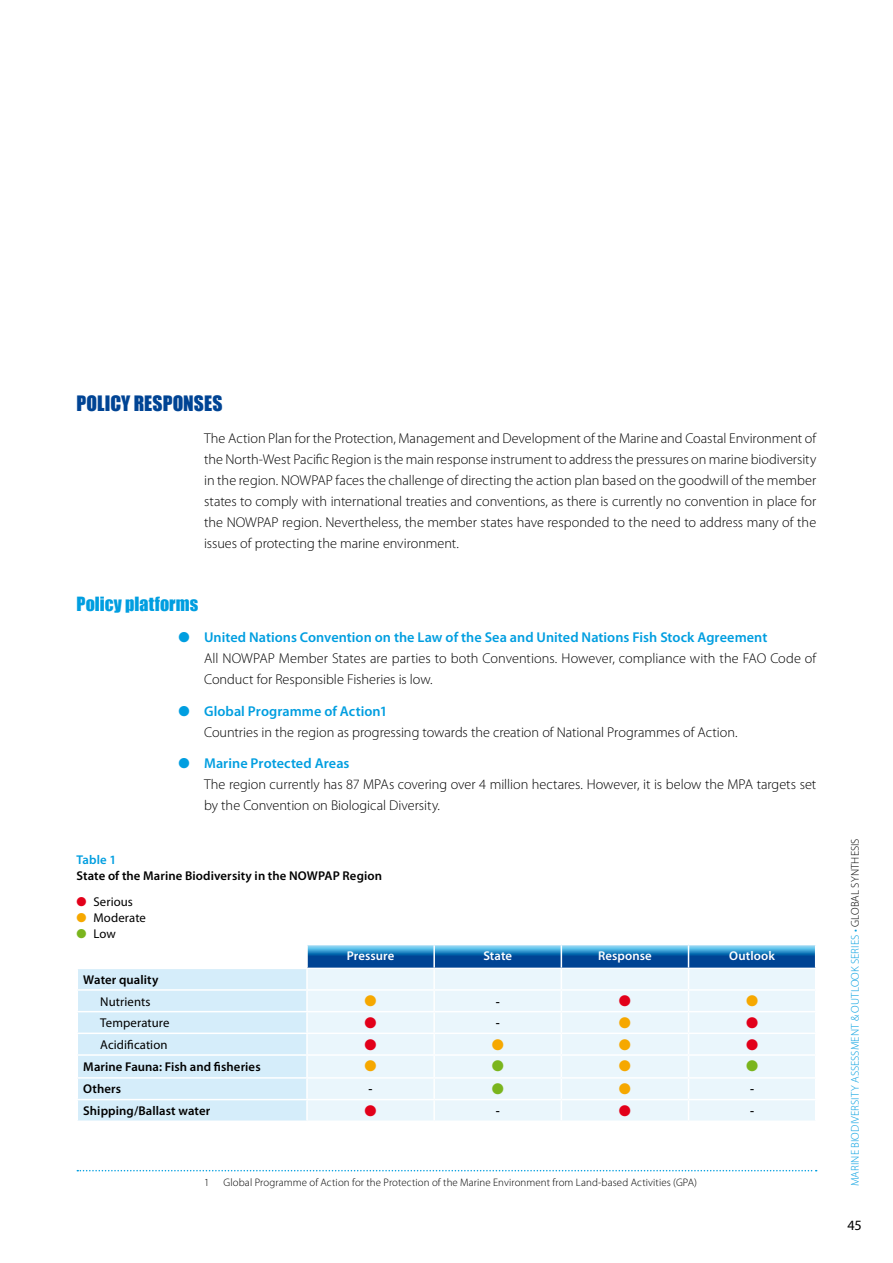
<style>
.page{position:relative;width:893px;height:1263px;background:#fff}
.page>*{position:absolute;margin:0;border:0;box-sizing:border-box;transform-origin:0 0}
.t1{font:19.5px "Impact";letter-spacing:.005em;color:#004494}
.t2{font:18px "Impact";letter-spacing:.005em;color:#009ee0}
.t3{font:15.3px "Zapf Dingbats ITC";color:#f6a800}
.t4{font:15.3px "Zapf Dingbats ITC";color:#e2001a}
.t5{font:15.3px "Zapf Dingbats ITC";color:#7ab51d}
.t6{font:300 14.25px/21px "Myriad Pro";color:#000}
.t7{font:14.25px "Myriad Pro";color:#000}
.t8{font:600 12.75px "Myriad Pro";letter-spacing:.005em;color:#000}
.t9{font:12.75px "Myriad Pro";letter-spacing:.01em;color:#000}
.t10{font:600 12.75px "Myriad Pro";letter-spacing:.01em;color:#fff}
.t11{font:600 12.75px "Myriad Pro";letter-spacing:.01em;color:#009ee0}
.t12{font:300 11.25px "Myriad Pro";letter-spacing:.01em;color:#009ee0}
.t13{font:300 10.8px "Myriad Pro";letter-spacing:.01em;color:#000}
.s1{color:#009ee0}
.s2{font-weight:600;color:#009ee0}
.s3{color:#e2001a}
.s4{color:#f6a800}
.s5{color:#7ab51d}
.s6{color:#000}
</style>
<div class="page">
<svg style="left:77px;top:1170px;width:740px;height:1px"></svg>
<svg style="left:78px;top:945px;width:738px;height:175px;background:#d5e8f5"></svg>
<h1 class="t1" style="left:77px;top:391px;width:147px">POLICY RESPONSES</h1>
<p class="t6" style="left:204px;top:427px;width:614px;text-align:justify">The Action Plan for the Protection, Management and Development of the Marine and Coastal Environment of the North-West Pacific Region is the main response instrument to address the pressures on marine biodiversity in the region. NOWPAP faces the challenge of directing the action plan based on the goodwill of the member states to comply with international treaties and conventions, as there is currently no convention in place for the NOWPAP region. Nevertheless, the member states have responded to the need to address many of the issues of protecting the marine environment.</p>
<p class="t2" style="left:77px;top:592px;width:123px">Policy platforms</p>
<p class="t6" style="left:204px;top:627px;width:614px;text-indent:-26px"><span class="s1">●</span> <span class="s2">United Nations Convention on the Law of the Sea and United Nations Fish Stock Agreement<br></span>All NOWPAP Member States are parties to both Conventions. H owever, compliance with the FAO Code of<br>Conduct for Responsible Fisheries is low.</p>
<p class="t6" style="left:204px;top:701px;width:535px;text-indent:-26px"><span class="s1">●</span> <span class="s2">Global Programme of Action1<br></span>Countries in the region as progressing towards the creation of National Programmes of Action.</p>
<p class="t6" style="left:204px;top:753px;width:614px;text-indent:-25px"><span class="s1">●</span> <span class="s2">Marine Protected Areas<br></span>The region currently has 87 MPAs covering over 4 million hectares. However, it is below the MPA targets set by the Convention on Biological Diversity.</p>
<p class="t11" style="left:77px;top:852px;width:41px">Table 1</p>
<p class="t8" style="left:77px;top:868px;width:307px">State of the Marine Biodiversity in the NOWPAP Region</p>
<p class="t9" style="left:77px;top:894px;width:58px"><span class="s3">●</span> Serious</p>
<p class="t9" style="left:77px;top:910px;width:71px"><span class="s4">●</span> Moderate</p>
<p class="t9" style="left:77px;top:926px;width:41px"><span class="s5">●</span> Low</p>
<p class="t10" style="left:347px;top:948px;width:49px">Pressure</p>
<p class="t10" style="left:483px;top:948px;width:30px">State</p>
<p class="t10" style="left:598px;top:948px;width:55px">Response</p>
<p class="t10" style="left:729px;top:948px;width:47px">Outlook</p>
<p class="t8" style="left:83px;top:971px;width:77px">Water quality</p>
<p class="t9" style="left:100px;top:993px;width:52px">Nutrients</p>
<p class="t3" style="left:365px;top:994px;width:14px">●</p>
<p class="t8" style="left:496px;top:993px;width:5px">-</p>
<p class="t4" style="left:619px;top:994px;width:14px">●</p>
<p class="t3" style="left:746px;top:994px;width:14px">●</p>
<p class="t9" style="left:100px;top:1015px;width:71px">Temperature</p>
<p class="t4" style="left:365px;top:1015px;width:14px">●</p>
<p class="t8" style="left:496px;top:1015px;width:5px">-</p>
<p class="t3" style="left:619px;top:1015px;width:14px">●</p>
<p class="t4" style="left:746px;top:1015px;width:14px">●</p>
<p class="t9" style="left:100px;top:1037px;width:69px">Acidification</p>
<p class="t4" style="left:365px;top:1037px;width:14px">●</p>
<p class="t3" style="left:492px;top:1037px;width:14px">●</p>
<p class="t3" style="left:619px;top:1037px;width:14px">●</p>
<p class="t4" style="left:746px;top:1037px;width:14px">●</p>
<p class="t8" style="left:83px;top:1058px;width:179px">Marine Fauna: Fish and fisheries</p>
<p class="t3" style="left:365px;top:1059px;width:14px">●</p>
<p class="t5" style="left:492px;top:1059px;width:14px">●</p>
<p class="t3" style="left:619px;top:1059px;width:14px">●</p>
<p class="t5" style="left:746px;top:1059px;width:14px">●</p>
<p class="t8" style="left:83px;top:1081px;width:39px">Others</p>
<p class="t8" style="left:369px;top:1081px;width:5px">-</p>
<p class="t5" style="left:492px;top:1082px;width:14px">●</p>
<p class="t3" style="left:619px;top:1082px;width:14px">●</p>
<p class="t8" style="left:750px;top:1081px;width:5px">-</p>
<p class="t8" style="left:83px;top:1103px;width:129px">Shipping/Ballast water</p>
<p class="t4" style="left:365px;top:1103px;width:14px">●</p>
<p class="t8" style="left:496px;top:1103px;width:5px">-</p>
<p class="t4" style="left:619px;top:1103px;width:14px">●</p>
<p class="t8" style="left:750px;top:1103px;width:5px">-</p>
<p class="t13" style="left:204px;top:1177px;width:7px">1</p>
<p class="t13" style="left:223px;top:1177px;width:475px">Global Programme of Action for the Protection of the Marine Environment from Land-based Activities (GPA)</p>
<p class="t12" style="left:849px;top:1186px;width:349px;rotate:-90deg">Marine Biodiversity Assessment &amp; Outlook SERIES • <span class="s6">Global Synthesis</span></p>
<p class="t7" style="left:847px;top:1216px;width:16px">45</p>
</div>
